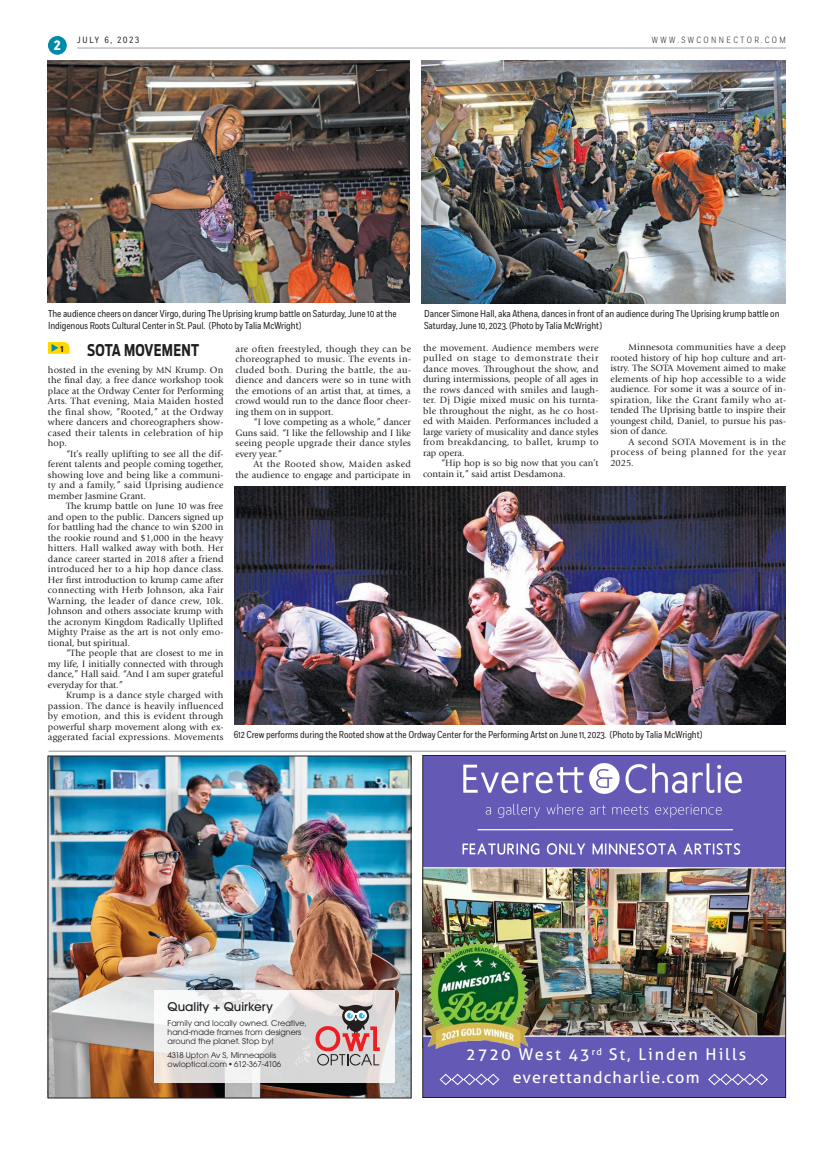
<style>
.page{position:relative;width:828px;height:1152px;background:#fff}
.page>*{position:absolute;margin:0;border:0;box-sizing:border-box;transform-origin:0 0}
.t1{font:16.2px/23.1px "Aller";letter-spacing:.07em;color:#fff;text-align:center}
.t2{font:700 16.1px "Antenna Cond";letter-spacing:.02em;color:#231f20;scale:.86 1}
.t3{font:500 12px "ITC Avant Garde Pro";color:#231f20}
.Cutline_SWC{font:10px/11.7px "Fort Cond";letter-spacing:-.005em;color:#231f20}
.t4{font:700 10px "Fort Cond";color:#231f20}
.Body_Copy{font:9.5px/10.5px "Giovanni Std";letter-spacing:.01em;color:#231f20;text-align:justify}
.t5{font:300 9px "Fort Cond";letter-spacing:.27em;color:#231f20}
.t6{font:9px "Fort Cond";letter-spacing:.2em;color:#231f20}
.t7{font:8px/9px "ITC Avant Garde Pro";color:#231f20}
.t8{font:7.8px/8.8px "ITC Avant Garde Pro";color:#231f20}
.s1{font-weight:700;font-size:15.8px;color:#fff}
</style>
<div class="page">
<hr style="left:77px;top:48px;width:709px;height:1px;background:#a0a1a5">
<div style="left:48px;top:36px;width:19px;height:19px;background:#0089a9;border-radius:50%"></div>
<svg style="left:48px;top:342px;width:22px;height:12px"></svg>
<hr style="left:49px;top:751px;width:737px;height:1px;background:#939598">
<img style="left:424px;top:868px;width:360px;height:168px">
<div style="left:424px;top:757px;width:360px;height:111px;background:#6459b4"></div>
<div style="left:424px;top:1036px;width:360px;height:60px;background:#6459b4"></div>
<img style="left:459px;top:759px;width:303px;height:101px">
<img style="left:424px;top:938px;width:111px;height:119px">
<hr style="left:478px;top:829px;width:255px;height:1px;background:#fff">
<div style="left:422px;top:755px;width:364px;height:343px;border:1px solid #231f20"></div>
<img style="left:49px;top:758px;width:361px;height:338px">
<svg style="left:154px;top:990px;width:241px;height:92px"></svg>
<svg style="left:316px;top:1005px;width:64px;height:61px"></svg>
<div style="left:47px;top:756px;width:365px;height:342px;border:1px solid #231f20"></div>
<img style="left:47px;top:61px;width:363px;height:241px">
<img style="left:422px;top:61px;width:364px;height:243px">
<img style="left:234px;top:486px;width:552px;height:238px">
<p class="t6" style="left:54px;top:34px;width:87px"><span class="s1">2</span> JULY 6, 2023</p>
<p class="t5" style="left:652px;top:34px;width:136px">WWW.SWCONNECTOR.COM</p>
<p class="Cutline_SWC" style="left:48px;top:308px;width:350px">The audience cheers on dancer Virgo, during The Uprising krump battle on Saturday, June 10 at the<br>Indigenous Roots Cultural Center in St. Paul. (Photo by Talia McWright)</p>
<p class="Cutline_SWC" style="left:424px;top:308px;width:357px">Dancer Simone Hall, aka Athena, dances in front of an audience during The Uprising krump battle on<br>Saturday, June 10, 2023. (Photo by Talia McWright)</p>
<p class="t4" style="left:60px;top:342px;width:4px">1</p>
<p class="t2" style="left:87px;top:341px;width:132px">SOTA MOVEMENT</p>
<p class="Body_Copy" style="left:48px;top:365px;width:177px">hosted in the evening by MN Krump. On the final day, a free dance workshop took place at the Ordway Center for Performing Arts. That evening, Maia Maiden hosted the final show, ”Rooted,” at the Ordway where dancers and choreographers show&shy;cased their talents in celebration of hip hop.</p>
<p class="Body_Copy" style="left:48px;top:449px;width:177px;text-indent:18px">“It’s really uplifting to see all the dif&shy;ferent talents and people coming together, showing love and being like a communi&shy;ty and a family,” said Uprising audience member Jasmine Grant.</p>
<p class="Body_Copy" style="left:48px;top:501px;width:177px;text-indent:18px">The krump battle on June 10 was free and open to the public. Dancers signed up for battling had the chance to win $200 in the rookie round and $1,000 in the heavy hitters. Hall walked away with both. Her dance career started in 2018 after a friend introduced her to a hip hop dance class.<br>Her first introduction to krump came after connecting with Herb Johnson, aka Fair Warning, the leader of dance crew, 10k.<br>Johnson and others associate krump with the acronym Kingdom Radically Uplifted Mighty Praise as the art is not only emo&shy;tional, but spiritual.</p>
<p class="Body_Copy" style="left:48px;top:648px;width:177px;text-indent:18px">“The people that are closest to me in my life, I initially connected with through dance,” Hall said. “And I am super grateful everyday for that.”</p>
<p class="Body_Copy" style="left:48px;top:690px;width:177px;text-indent:18px">Krump is a dance style charged with passion. The dance is heavily influenced by emotion, and this is evident through powerful sharp movement along with ex&shy;aggerated facial expressions. Movements</p>
<p class="Body_Copy" style="left:236px;top:343px;width:177px">are often freestyled, though they can be choreographed to music. The events in&shy;cluded both. During the battle, the au&shy;dience and dancers were so in tune with the emotions of an artist that, at times, a crowd would run to the dance floor cheer&shy;ing them on in support.</p>
<p class="Body_Copy" style="left:236px;top:417px;width:177px;text-indent:18px">“I love competing as a whole,” dancer Guns said. “I like the fellowship and I like seeing people upgrade their dance styles every year.”</p>
<p class="Body_Copy" style="left:236px;top:459px;width:177px;text-align:right">At the Rooted show, Maiden asked<br>the audience to engage and participate in</p>
<p class="Body_Copy" style="left:423px;top:342px;width:177px">the movement. Audience members were pulled on stage to demonstrate their dance moves. Throughout the show, and during intermissions, people of all ages in the rows danced with smiles and laugh&shy;ter. Dj Digie mixed music on his turnta&shy;ble throughout the night, as he co host&shy;ed with Maiden. Performances included a large variety of musicality and dance styles from breakdancing, to ballet, krump to rap opera.</p>
<p class="Body_Copy" style="left:423px;top:458px;width:177px;text-indent:18px">“Hip hop is so big now that you can’t contain it,” said artist Desdamona.</p>
<p class="Body_Copy" style="left:611px;top:342px;width:177px;text-indent:18px">Minnesota communities have a deep rooted history of hip hop culture and art&shy;istry. The SOTA Movement aimed to make elements of hip hop accessible to a wide audience. For some it was a source of in&shy;spiration, like the Grant family who at&shy;tended The Uprising battle to inspire their youngest child, Daniel, to pursue his pas&shy;sion of dance.</p>
<p class="Body_Copy" style="left:611px;top:436px;width:177px;text-indent:18px">A second SOTA Movement is in the process of being planned for the year 2025.</p>
<p class="Cutline_SWC" style="left:234px;top:729px;width:470px">612 Crew performs during the Rooted show at the Ordway Center for the Performing Artst on June 11, 2023. (Photo by Talia McWright)</p>
<p class="t3" style="left:168px;top:999px;width:107px">Quality + Quirkery</p>
<p class="t7" style="left:168px;top:1018px;width:141px">Family and locally owned. Creative, hand-made frames from designers around the planet. Stop by!</p>
<p class="t8" style="left:168px;top:1051px;width:115px">4318 Upton Av S, Minneapolis owloptical.com • 612-367-4106</p>
<p class="t1" style="left:466px;top:1043px;width:282px">2720 West 43<sup>rd</sup> St, Linden Hills everettandcharlie.com</p>
</div>
